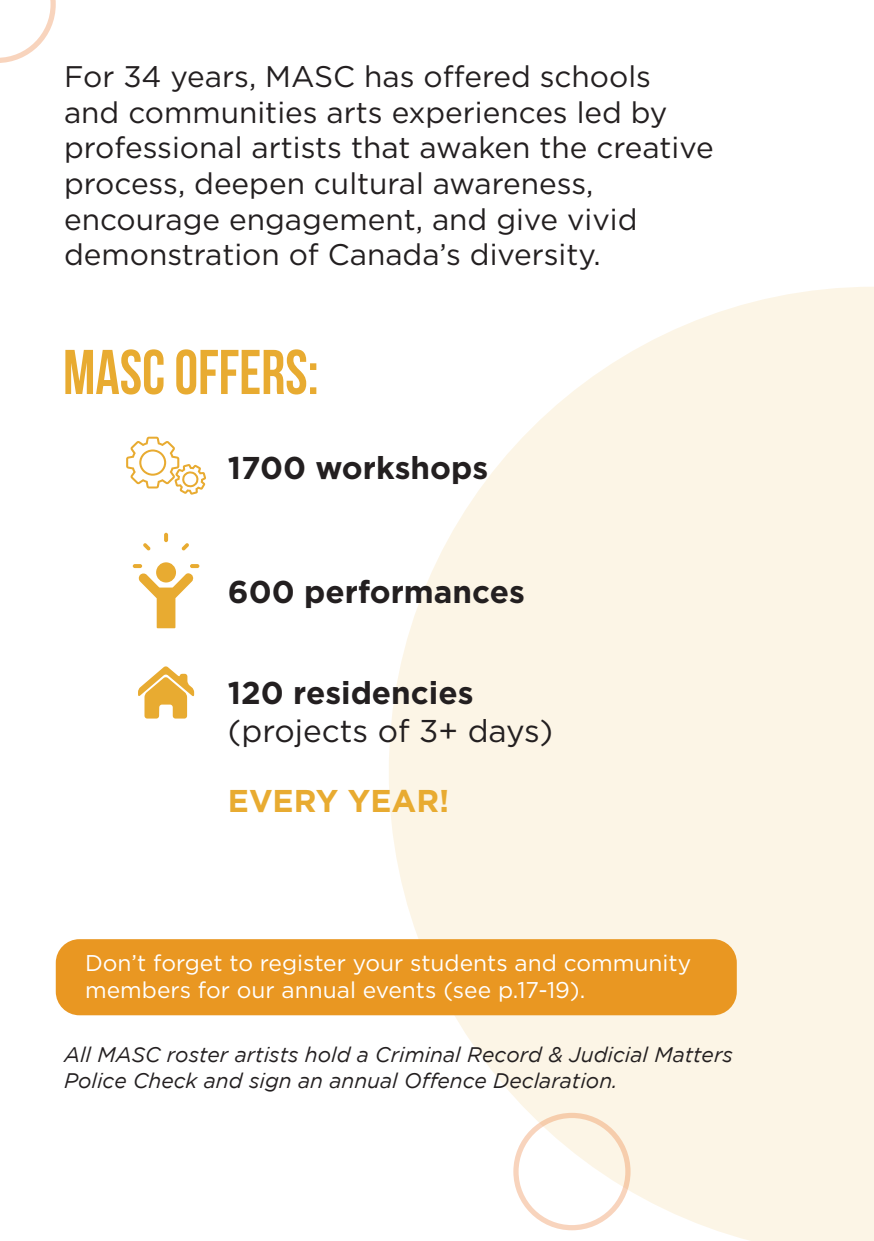
<style>
.page{position:relative;width:874px;height:1241px;background:#fff}
.page>*{position:absolute;margin:0;border:0;box-sizing:border-box;transform-origin:0 0}
.t1{font:700 63px "Bebas Neue";color:#e8ab31;scale:.95 1}
.t2{font:700 31.5px "Gotham";color:#231f20}
.t3{font:31.5px "Gotham";color:#231f20}
.t4{font:700 31.5px "Gotham";color:#e8ab31}
.t5{font:29.75px/35.7px "Gotham";color:#231f20}
.t6{font:22.75px/27.3px "Gotham";color:#fff}
.t7{font:italic 21px/25.2px "Gotham";color:#231f20}
</style>
<div class="page">
<svg style="left:388px;top:287px;width:485px;height:953px;fill:#fcf5e6"></svg>
<div style="left:56px;top:939px;width:680px;height:76px;background:#e99722;border-radius:24px"></div>
<svg style="left:126px;top:436px;width:80px;height:58px"></svg>
<svg style="left:164px;top:532px;width:4px;height:10px"></svg>
<svg style="left:143px;top:543px;width:7px;height:7px"></svg>
<svg style="left:133px;top:562px;width:66px;height:66px"></svg>
<svg style="left:182px;top:543px;width:7px;height:7px"></svg>
<svg style="left:138px;top:666px;width:56px;height:52px"></svg>
<div style="left:513px;top:1112px;width:117px;height:117px;border:5px solid #e96f24;border-radius:50%"></div>
<svg style="left:0;top:0;width:56px;height:63px"></svg>
<p class="t5" style="left:64px;top:58px;width:650px">For 34 years, MASC has offered schools and communities arts experiences led by professional artists that awaken the creative process, deepen cultural awareness, encourage engagement, and give vivid demonstration of Canada’s diversity.</p>
<h1 class="t1" style="left:63px;top:337px;width:270px">MASC OFFERS:</h1>
<p class="t2" style="left:228px;top:447px;width:262px">1700 workshops</p>
<p class="t2" style="left:228px;top:571px;width:298px">600 performances</p>
<p class="t2" style="left:228px;top:672px;width:247px">120 residencies</p>
<p class="t3" style="left:228px;top:710px;width:326px">(projects of 3+ days)</p>
<p class="t4" style="left:228px;top:780px;width:223px">EVERY YEAR!</p>
<p class="t6" style="left:85px;top:948px;width:607px">Don’t forget to register your students and community members for our annual events (see p.17-19).</p>
<p class="t7" style="left:64px;top:1042px;width:670px">All MASC roster artists hold a Criminal Record &amp; Judicial Matters<br>Police Check and sign an annual Offence Declaration.</p>
</div>
